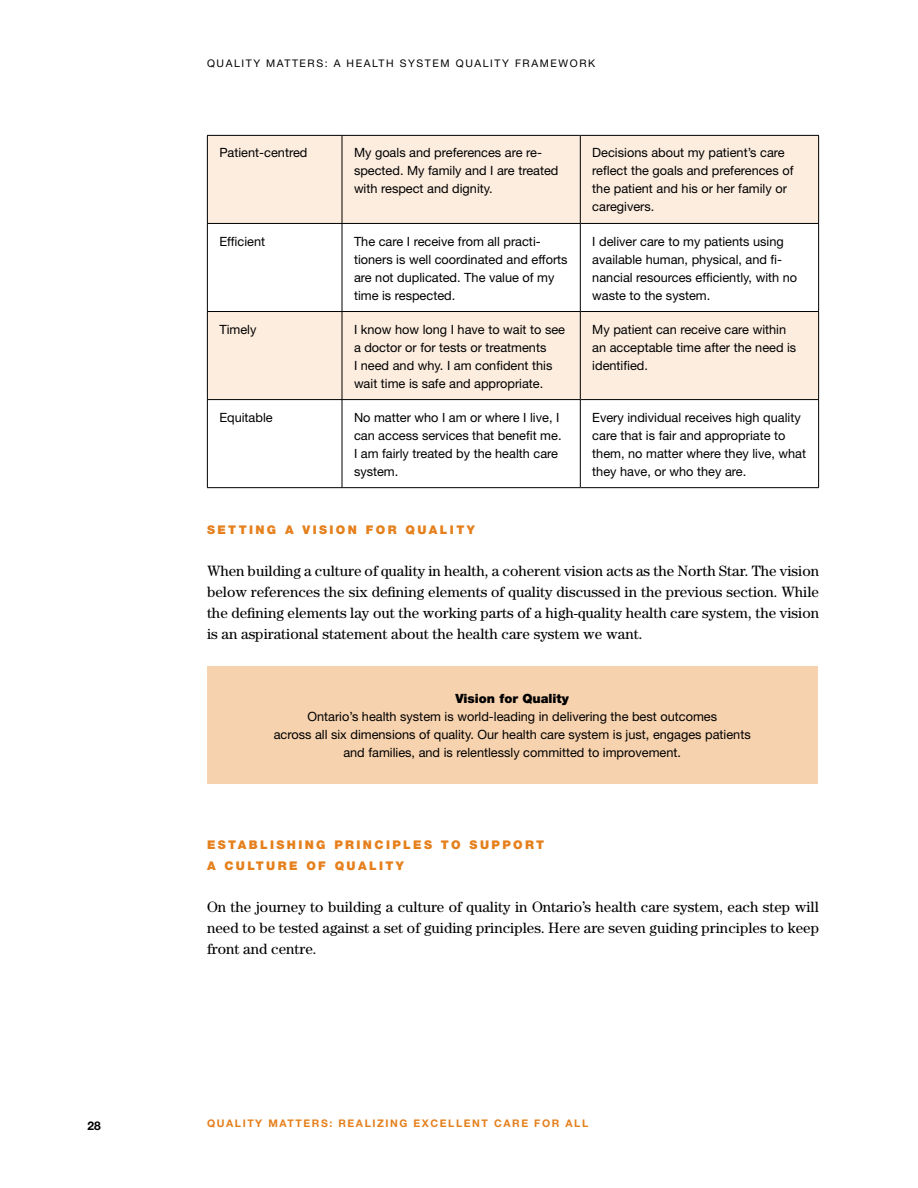
<style>
.page{position:relative;width:918px;height:1188px;background:#fff}
.page>*{position:absolute;margin:0;border:0;box-sizing:border-box;transform-origin:0 0}
.Body_Text{font:15px/21px "Century";color:#000;text-align:justify}
.Subhead_2{font:12.75px/18px "Helvetica Neue";color:#000}
.Subhead_2-2{font:900 12.75px "Helvetica Neue";color:#000}
.Subhead_1{font:900 12px/21px "Helvetica Neue";letter-spacing:.2em;color:#e5801d}
.t1{font:700 12px "Helvetica Neue";color:#000}
.t2{font:10.5px "Helvetica Neue";letter-spacing:.15em;color:#000}
.t3{font:700 10.5px "Helvetica Neue";letter-spacing:.15em;color:#e5801d}
</style>
<div class="page">
<svg style="left:208px;top:136px;width:610px;height:263px;fill:#fceddf"></svg>
<hr style="left:207px;top:135px;width:135px;height:1px;background:#000">
<hr style="left:207px;top:136px;width:1px;height:87px;background:#000">
<hr style="left:342px;top:135px;width:238px;height:1px;background:#000">
<hr style="left:342px;top:136px;width:1px;height:87px;background:#000">
<hr style="left:580px;top:135px;width:239px;height:1px;background:#000">
<hr style="left:580px;top:136px;width:1px;height:87px;background:#000">
<hr style="left:818px;top:136px;width:1px;height:87px;background:#000">
<hr style="left:207px;top:223px;width:135px;height:1px;background:#000">
<hr style="left:207px;top:224px;width:1px;height:87px;background:#000">
<hr style="left:342px;top:223px;width:238px;height:1px;background:#000">
<hr style="left:342px;top:224px;width:1px;height:87px;background:#000">
<hr style="left:580px;top:223px;width:239px;height:1px;background:#000">
<hr style="left:580px;top:224px;width:1px;height:87px;background:#000">
<hr style="left:818px;top:224px;width:1px;height:87px;background:#000">
<hr style="left:207px;top:311px;width:135px;height:1px;background:#000">
<hr style="left:207px;top:312px;width:1px;height:87px;background:#000">
<hr style="left:342px;top:311px;width:238px;height:1px;background:#000">
<hr style="left:342px;top:312px;width:1px;height:87px;background:#000">
<hr style="left:580px;top:311px;width:239px;height:1px;background:#000">
<hr style="left:580px;top:312px;width:1px;height:87px;background:#000">
<hr style="left:818px;top:312px;width:1px;height:87px;background:#000">
<hr style="left:207px;top:399px;width:135px;height:1px;background:#000">
<hr style="left:207px;top:400px;width:1px;height:87px;background:#000">
<hr style="left:342px;top:399px;width:238px;height:1px;background:#000">
<hr style="left:342px;top:400px;width:1px;height:87px;background:#000">
<hr style="left:580px;top:399px;width:239px;height:1px;background:#000">
<hr style="left:580px;top:400px;width:1px;height:87px;background:#000">
<hr style="left:818px;top:400px;width:1px;height:87px;background:#000">
<hr style="left:207px;top:487px;width:135px;height:1px;background:#000">
<hr style="left:342px;top:487px;width:238px;height:1px;background:#000">
<hr style="left:580px;top:487px;width:239px;height:1px;background:#000">
<div style="left:207px;top:666px;width:611px;height:118px;background:#f7d2ae"></div>
<p class="t2" style="left:207px;top:57px;width:390px">QUALITY MATTERS: A HEALTH SYSTEM QUALITY FRAMEWORK</p>
<p class="Subhead_2" style="left:219px;top:144px;width:90px">Patient-centred</p>
<p class="Subhead_2" style="left:354px;top:144px;width:206px">My goals and preferences are re&shy;spected. My family and I are treated with respect and dignity.</p>
<p class="Subhead_2" style="left:592px;top:144px;width:203px">Decisions about my patient’s care reflect the goals and preferences of the patient and his or her family or caregivers.</p>
<p class="Subhead_2" style="left:219px;top:232px;width:47px">Efficient</p>
<p class="Subhead_2" style="left:354px;top:232px;width:215px">The care I receive from all practi&shy;tioners is well coordinated and efforts are not duplicated. The value of my time is respected.</p>
<p class="Subhead_2" style="left:592px;top:232px;width:206px">I deliver care to my patients using available human, physical, and fi&shy;nancial resources efficiently, with no waste to the system.</p>
<p class="Subhead_2" style="left:219px;top:320px;width:39px">Timely</p>
<p class="Subhead_2" style="left:354px;top:320px;width:213px">I know how long I have to wait to see a doctor or for tests or treatments<br>I need and why. I am confident this wait time is safe and appropriate.</p>
<p class="Subhead_2" style="left:592px;top:320px;width:206px">My patient can receive care within an acceptable time after the need is identified.</p>
<p class="Subhead_2" style="left:219px;top:408px;width:55px">Equitable</p>
<p class="Subhead_2" style="left:354px;top:408px;width:209px">No matter who I am or where I live, I can access services that benefit me.<br>I am fairly treated by the health care system.</p>
<p class="Subhead_2" style="left:592px;top:408px;width:215px">Every individual receives high quality care that is fair and appropriate to them, no matter where they live, what they have, or who they are.</p>
<p class="Subhead_1" style="left:207px;top:519px;width:269px">SETTING A VISION FOR QUALITY</p>
<p class="Body_Text" style="left:207px;top:560px;width:614px">When building a culture of quality in health, a coherent vision acts as the North Star. The vision below references the six defining elements of quality discussed in the previous section. While the defining elements lay out the working parts of a high-quality health care system, the vision is an aspirational statement about the health care system we want.</p>
<p class="Subhead_2-2" style="left:456px;top:691px;width:115px">Vision for Quality</p>
<p class="Subhead_2" style="left:274px;top:707px;width:479px;text-align:center">Ontario’s health system is world-leading in delivering the best outcomes<br>across all six dimensions of quality. Our health care system is just, engages patients and families, and is relentlessly committed to improvement.</p>
<p class="Subhead_1" style="left:207px;top:834px;width:339px">ESTABLISHING PRINCIPLES TO SUPPORT<br>A CULTURE OF QUALITY</p>
<p class="Body_Text" style="left:207px;top:896px;width:614px">On the journey to building a culture of quality in Ontario’s health care system, each step will need to be tested against a set of guiding principles. Here are seven guiding principles to keep front and centre.</p>
<p class="t1" style="left:87px;top:1118px;width:15px">28</p>
<p class="t3" style="left:207px;top:1117px;width:383px">QUALITY MATTERS: REALIZING EXCELLENT CARE FOR ALL</p>
</div>
